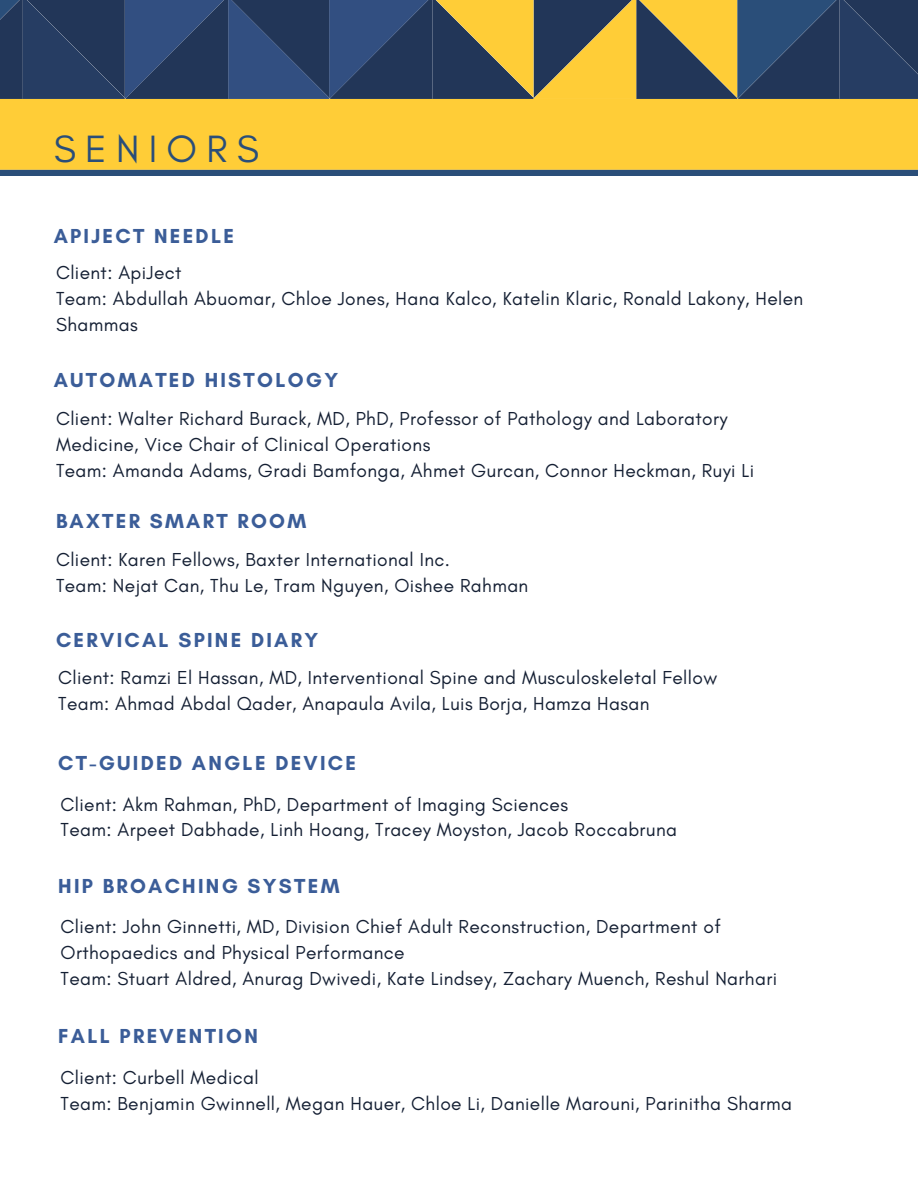
<style>
.page{position:relative;width:918px;height:1188px;background:#fff}
.page>*{position:absolute;margin:0;border:0;box-sizing:border-box;transform-origin:0 0}
.t1{font:38.7px "Glacial Indifference";letter-spacing:.24em;color:#2a4e79}
.t2{font:700 20.7px "Glacial Indifference";letter-spacing:.11em;color:#3b5d98}
.t3{font:19.2px/25.8px "Glacial Indifference";letter-spacing:.02em;color:#141f33}
</style>
<div class="page">
<div style="left:0;top:99px;width:918px;height:71px;background:#ffcd37"></div>
<div style="left:0;top:170px;width:918px;height:6px;background:#2a4e79"></div>
<svg style="left:0;top:0;width:918px;height:99px"></svg>
<h1 class="t1" style="left:54px;top:125px;width:207px">SENIORS</h1>
<p class="t2" style="left:54px;top:223px;width:182px">APIJECT NEEDLE</p>
<p class="t3" style="left:56px;top:260px;width:749px">Client: ApiJect<br>Team: Abdullah Abuomar, Chloe Jones, Hana Kalco, Katelin Klaric, Ronald Lakony, Helen<br>Shammas</p>
<p class="t2" style="left:54px;top:368px;width:286px">AUTOMATED HISTOLOGY</p>
<p class="t3" style="left:56px;top:405px;width:700px">Client: Walter Richard Burack, MD, PhD, Professor of Pathology and Laboratory<br>Medicine, Vice Chair of Clinical Operations<br>Team: Amanda Adams, Gradi Bamfonga, Ahmet Gurcan, Connor Heckman, Ruyi Li</p>
<p class="t2" style="left:56px;top:508px;width:252px">BAXTER SMART ROOM</p>
<p class="t3" style="left:56px;top:546px;width:474px">Client: Karen Fellows, Baxter International Inc.<br>Team: Nejat Can, Thu Le, Tram Nguyen, Oishee Rahman</p>
<p class="t2" style="left:56px;top:627px;width:264px">CERVICAL SPINE DIARY</p>
<p class="t3" style="left:58px;top:665px;width:660px">Client: Ramzi El Hassan, MD, Interventional Spine and Musculoskeletal Fellow<br>Team: Ahmad Abdal Qader, Anapaula Avila, Luis Borja, Hamza Hasan</p>
<p class="t2" style="left:58px;top:750px;width:299px">CT-GUIDED ANGLE DEVICE</p>
<p class="t3" style="left:61px;top:791px;width:618px">Client: Akm Rahman, PhD, Department of Imaging Sciences<br>Team: Arpeet Dabhade, Linh Hoang, Tracey Moyston, Jacob Roccabruna</p>
<p class="t2" style="left:58px;top:873px;width:283px">HIP BROACHING SYSTEM</p>
<p class="t3" style="left:61px;top:914px;width:718px">Client: John Ginnetti, MD, Division Chief Adult Reconstruction, Department of<br>Orthopaedics and Physical Performance<br>Team: Stuart Aldred, Anurag Dwivedi, Kate Lindsey, Zachary Muench, Reshul Narhari</p>
<p class="t2" style="left:58px;top:1023px;width:201px">FALL PREVENTION</p>
<p class="t3" style="left:61px;top:1065px;width:733px">Client: Curbell Medical<br>Team: Benjamin Gwinnell, Megan Hauer, Chloe Li, Danielle Marouni, Parinitha Sharma</p>
</div>
